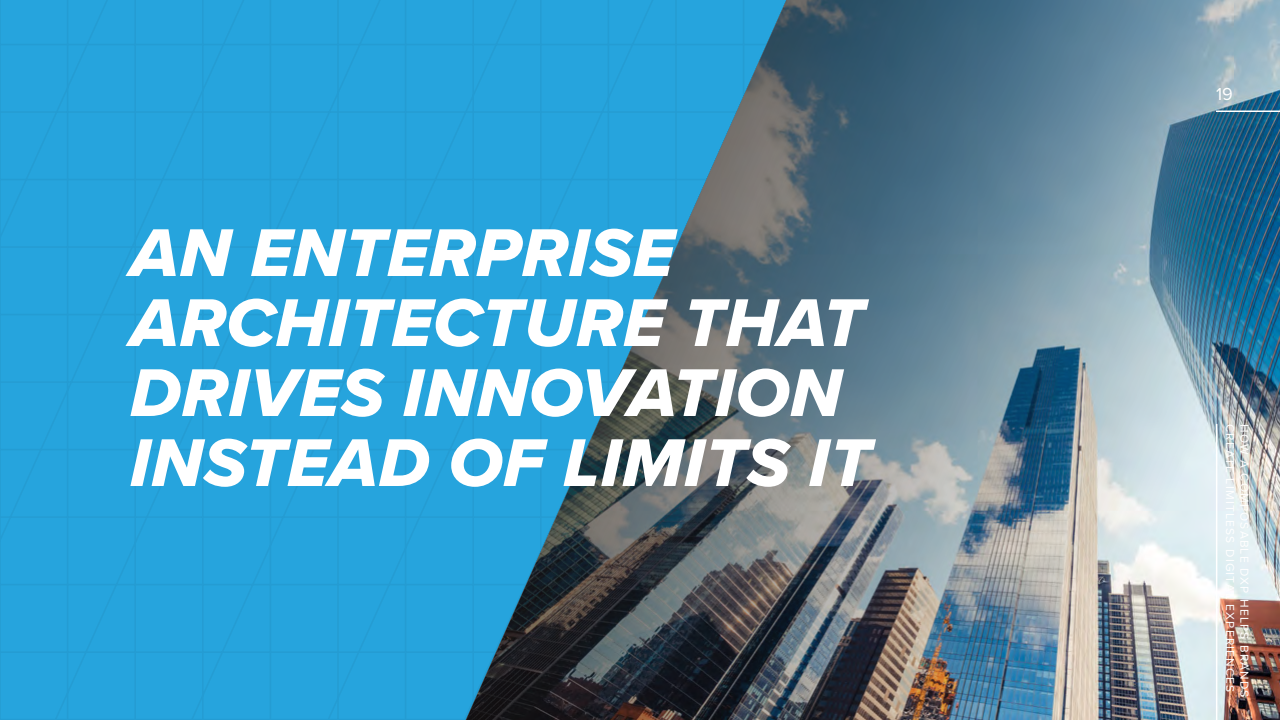
<style>
.page{position:relative;width:1280px;height:720px;background:#fff}
.page>*{position:absolute;margin:0;border:0;box-sizing:border-box;transform-origin:0 0}
.t1{font:70px/70px "Proxima Nova Extrabld It";letter-spacing:.01em;color:#fff}
.t2{font:18px "Proxima Nova";color:#fff}
.t3{font:12px "Proxima Nova";letter-spacing:.1em;color:#fff}
</style>
<div class="page">
<div style="left:0;top:0;width:464px;height:720px;background:#26a4dd"></div>
<img style="left:464px;top:0;width:816px;height:720px">
<hr style="left:1216px;top:110px;width:64px;height:2px;background:#fff">
<hr style="left:1216px;top:424px;width:1px;height:296px;background:#fff">
<p class="t1" style="left:130px;top:217px;width:743px">AN ENTERPRISE<br>ARCHITECTURE THAT<br>DRIVES INNOVATION<br>INSTEAD OF LIMITS IT</p>
<p class="t2" style="left:1216px;top:81px;width:18px">19</p>
<p class="t3" style="left:1239px;top:424px;width:270px;rotate:90deg">CREATE LIMITLESS DIGITAL EXPERIENCES</p>
<p class="t3" style="left:1253px;top:424px;width:275px;rotate:90deg">HOW A COMPOSABLE DXP HELPS BRANDS</p>
</div>
